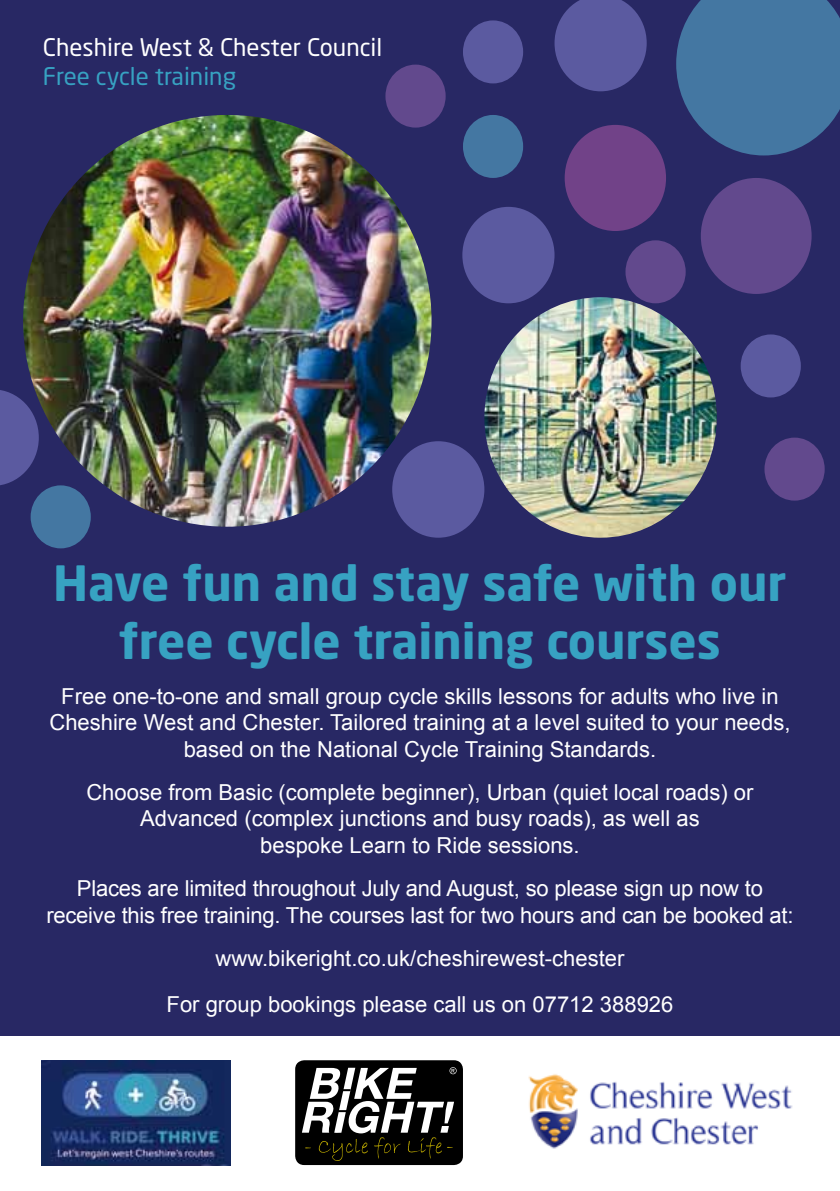
<style>
.page{position:relative;width:840px;height:1191px;background:#fff}
.page>*{position:absolute;margin:0;border:0;box-sizing:border-box;transform-origin:0 0}
.t1{font:700 48px/57.6px "Neo Sans Std";color:#37a2c2;text-align:center}
.t2{font:24px "Neo Sans Std";color:#fff}
.t3{font:24px "Neo Sans Std";color:#37a2c2}
.t4{font:22px/26.4px "Arial";color:#fff;text-align:center}
</style>
<div class="page">
<div style="left:0;top:0;width:839px;height:1035px;background:#282864"></div>
<img style="left:23px;top:115px;width:408px;height:412px">
<img style="left:484px;top:297px;width:232px;height:241px">
<svg style="left:676px;top:0;width:163px;height:155px"></svg>
<div style="left:462px;top:207px;width:92px;height:96px;background:#5b5aa0;border-radius:50%"></div>
<div style="left:392px;top:441px;width:92px;height:97px;background:#5b5aa0;border-radius:50%"></div>
<svg style="left:0;top:389px;width:39px;height:97px"></svg>
<svg style="left:554px;top:0;width:92px;height:91px"></svg>
<div style="left:625px;top:240px;width:60px;height:63px;background:#62498d;border-radius:50%"></div>
<div style="left:764px;top:437px;width:60px;height:63px;background:#62498d;border-radius:50%"></div>
<div style="left:740px;top:334px;width:60px;height:63px;background:#5b5aa0;border-radius:50%"></div>
<div style="left:462px;top:20px;width:61px;height:63px;background:#5b5aa0;border-radius:50%"></div>
<div style="left:385px;top:65px;width:60px;height:63px;background:#62498d;border-radius:50%"></div>
<div style="left:462px;top:115px;width:61px;height:63px;background:#4477a2;border-radius:50%"></div>
<div style="left:31px;top:485px;width:60px;height:63px;background:#4477a2;border-radius:50%"></div>
<div style="left:700px;top:178px;width:111px;height:116px;background:#62498d;border-radius:50%"></div>
<div style="left:564px;top:125px;width:101px;height:106px;background:#714288;border-radius:50%"></div>
<div style="left:295px;top:1060px;width:167px;height:105px;background:#000;border-radius:9px"></div>
<svg style="left:302px;top:1067px;width:154px;height:94px"></svg>
<img style="left:528px;top:1074px;width:265px;height:75px">
<img style="left:41px;top:1060px;width:189px;height:105px">
<p class="t2" style="left:43px;top:33px;width:341px">Cheshire West &amp; Chester Council</p>
<p class="t3" style="left:43px;top:61px;width:194px">Free cycle training</p>
<h1 class="t1" style="left:53px;top:553px;width:734px">Have fun and stay safe with our free cycle training courses</h1>
<p class="t4" style="left:49px;top:683px;width:742px">Free one-to-one and small group cycle skills lessons for adults who live in<br>Cheshire West and Chester. Tailored training at a level suited to your needs, based on the National Cycle Training Standards.</p>
<p class="t4" style="left:86px;top:779px;width:668px">Choose from Basic (complete beginner), Urban (quiet local roads) or<br>Advanced (complex junctions and busy roads), as well as<br>bespoke Learn to Ride sessions.</p>
<p class="t4" style="left:46px;top:875px;width:748px">Places are limited throughout July and August, so please sign up now to receive this free training. The courses last for two hours and can be booked at:</p>
<p class="t4" style="left:166px;top:935px;width:508px;line-height:45.8px">www.bikeright.co.uk/cheshirewest-chester<br>For group bookings please call us on 07712 388926</p>
</div>
